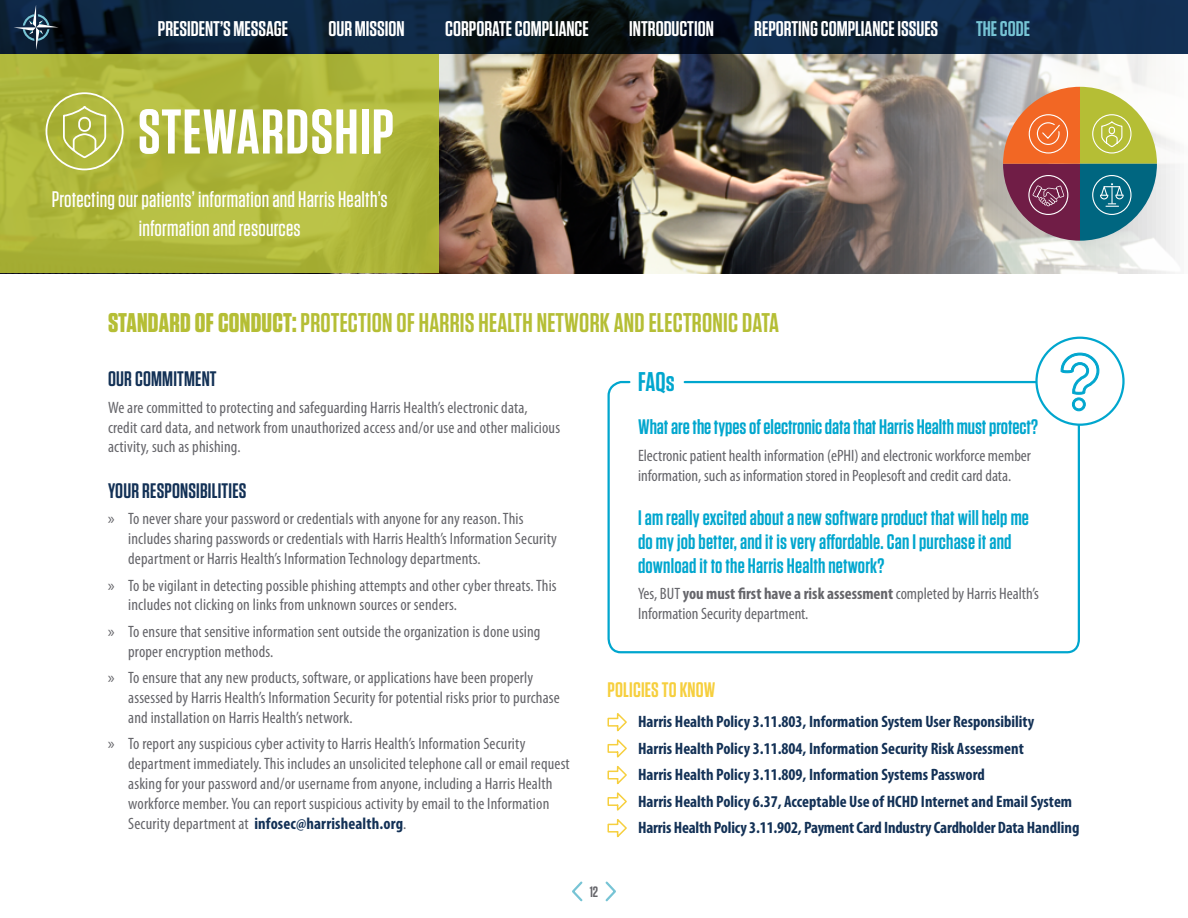
<style>
.page{position:relative;width:1188px;height:918px;background:#fff}
.page>*{position:absolute;margin:0;border:0;box-sizing:border-box;transform-origin:0 0}
.t1{font:600 63px "Tungsten";letter-spacing:.02em;color:#fff}
.t2{font:600 27px "Tungsten";letter-spacing:.01em;color:#b5be35}
.t3{font:600 27px "Tungsten";color:#00a6ce}
.t4{font:500 22.5px/28.5px "Tungsten";letter-spacing:.01em;color:#fff;text-align:center}
.t5{font:600 21.15px "Tungsten";color:#fff}
.t6{font:600 21.15px "Tungsten";color:#77c4d5}
.t7{font:600 21px/24px "Tungsten";letter-spacing:.01em;color:#00a6ce}
.t8{font:600 21px "Tungsten";letter-spacing:.01em;color:#133156}
.t9{font:600 21px "Tungsten";letter-spacing:.01em;color:#f6cf3e}
.t10{font:condensed 16.5px/19.8px "Myriad Pro";letter-spacing:.01em;color:#65656a}
.t11{font:700 condensed 16.5px/26.5px "Myriad Pro";color:#133156}
.t12{font:600 15px "Tungsten";color:#65656a}
.s1{font-weight:700}
.s2{font-stretch:normal}
.s3{font-weight:700;color:#133156}
</style>
<div class="page">
<img style="left:439px;top:54px;width:736px;height:219px">
<svg style="left:1003px;top:87px;width:154px;height:154px;background:#9d886e"></svg>
<div style="left:0;top:54px;width:439px;height:219px;background:linear-gradient(to right,#adb63a,#b0b83c)"></div>
<svg style="left:45px;top:91px;width:79px;height:80px;background:#b9bf55"></svg>
<svg style="left:607px;top:380px;width:473px;height:274px"></svg>
<div style="left:1037px;top:338px;width:86px;height:87px;background:#fff;border-radius:50%"></div>
<div style="left:1035px;top:337px;width:90px;height:89px;border:2px solid #00a6ce;border-radius:50%"></div>
<svg style="left:1061px;top:353px;width:38px;height:58px"></svg>
<svg style="left:607px;top:713px;width:20px;height:125px"></svg>
<svg style="left:605px;top:881px;width:11px;height:21px"></svg>
<svg style="left:572px;top:881px;width:11px;height:21px"></svg>
<svg style="left:0;top:0;width:1188px;height:54px;background:#0c2136"></svg>
<svg style="left:14px;top:5px;width:45px;height:45px;background:#253b50"></svg>
<p class="t5" style="left:158px;top:18px;width:132px">PRESIDENT’S MESSAGE</p>
<p class="t5" style="left:328px;top:18px;width:78px">OUR MISSION</p>
<p class="t5" style="left:445px;top:18px;width:145px">CORPORATE COMPLIANCE</p>
<p class="t5" style="left:629px;top:18px;width:86px">INTRODUCTION</p>
<p class="t5" style="left:754px;top:18px;width:186px">REPORTING COMPLIANCE ISSUES</p>
<p class="t6" style="left:976px;top:18px;width:56px">THE CODE</p>
<h1 class="t1" style="left:138px;top:98px;width:258px">STEWARDSHIP</h1>
<h3 class="t4" style="left:52px;top:185px;width:337px">Protecting our patients’ information and Harris Health’s information and resources</h3>
<h2 class="t2" style="left:108px;top:309px;width:673px"><span class="s1">STANDARD OF CONDUCT:</span>PROTECTION OF HARRIS HEALTH NETWORK AND ELECTRONIC DATA</h2>
<p class="t8" style="left:108px;top:368px;width:110px">OUR COMMITMENT</p>
<p class="t10" style="left:108px;top:397px;width:454px">We are committed to protecting and safeguarding Harris Health’s electronic data, credit card data, and network from unauthorized access and/or use and other malicious activity, such as phishing.</p>
<p class="t8" style="left:108px;top:480px;width:140px">YOUR RESPONSIBILITIES</p>
<p class="t10" style="left:128px;top:509px;width:430px;text-indent:-20px"><span class="s2">»</span> To never share your password or credentials with anyone for any reason. This includes sharing passwords or credentials with Harris Health’s Information Security department or Harris Health’s Information Technology departments.</p>
<p class="t10" style="left:128px;top:575px;width:430px;text-indent:-20px"><span class="s2">»</span> To be vigilant in detecting possible phishing attempts and other cyber threats. This includes not clicking on links from unknown sources or senders.</p>
<p class="t10" style="left:128px;top:621px;width:414px;text-indent:-20px"><span class="s2">»</span> To ensure that sensitive information sent outside the organization is done using proper encryption methods.</p>
<p class="t10" style="left:128px;top:668px;width:433px;text-indent:-20px"><span class="s2">»</span> To ensure that any new products, software, or applications have been properly assessed by Harris Health’s Information Security for potential risks prior to purchase and installation on Harris Health’s network.</p>
<p class="t10" style="left:128px;top:734px;width:443px;text-indent:-20px"><span class="s2">»</span> To report any suspicious cyber activity to Harris Health’s Information Security department immediately. This includes an unsolicited telephone call or email request asking for your password and/or username from anyone, including a Harris Health workforce member. You can report suspicious activity by email to the Information Security department at <span class="s3">infosec@harrishealth.org</span>.</p>
<h2 class="t3" style="left:638px;top:368px;width:38px">FAQs</h2>
<p class="t7" style="left:638px;top:415px;width:401px">What are the types of electronic data that Harris Health must protect?</p>
<p class="t10" style="left:638px;top:445px;width:394px">Electronic patient health information (ePHI) and electronic workforce member information, such as information stored in Peoplesoft and credit card data.</p>
<p class="t7" style="left:638px;top:506px;width:392px">I am really excited about a new software product that will help me do my job better, and it is very affordable. Can I purchase it and download it to the Harris Health network?</p>
<p class="t10" style="left:638px;top:584px;width:402px">Yes, BUT <span class="s1">you must first have a risk assessment</span> completed by Harris Health’s<br>Information Security department.</p>
<p class="t9" style="left:608px;top:679px;width:109px">POLICIES TO KNOW</p>
<p class="t11" style="left:638px;top:708px;width:443px">Harris Health Policy 3.11.803, Information System User Responsibility<br>Harris Health Policy 3.11.804, Information Security Risk Assessment<br>Harris Health Policy 3.11.809, Information Systems Password<br>Harris Health Policy 6.37, Acceptable Use of HCHD Internet and Email System Harris Health Policy 3.11.902, Payment Card Industry Cardholder Data Handling</p>
<p class="t12" style="left:590px;top:884px;width:10px">12</p>
</div>
